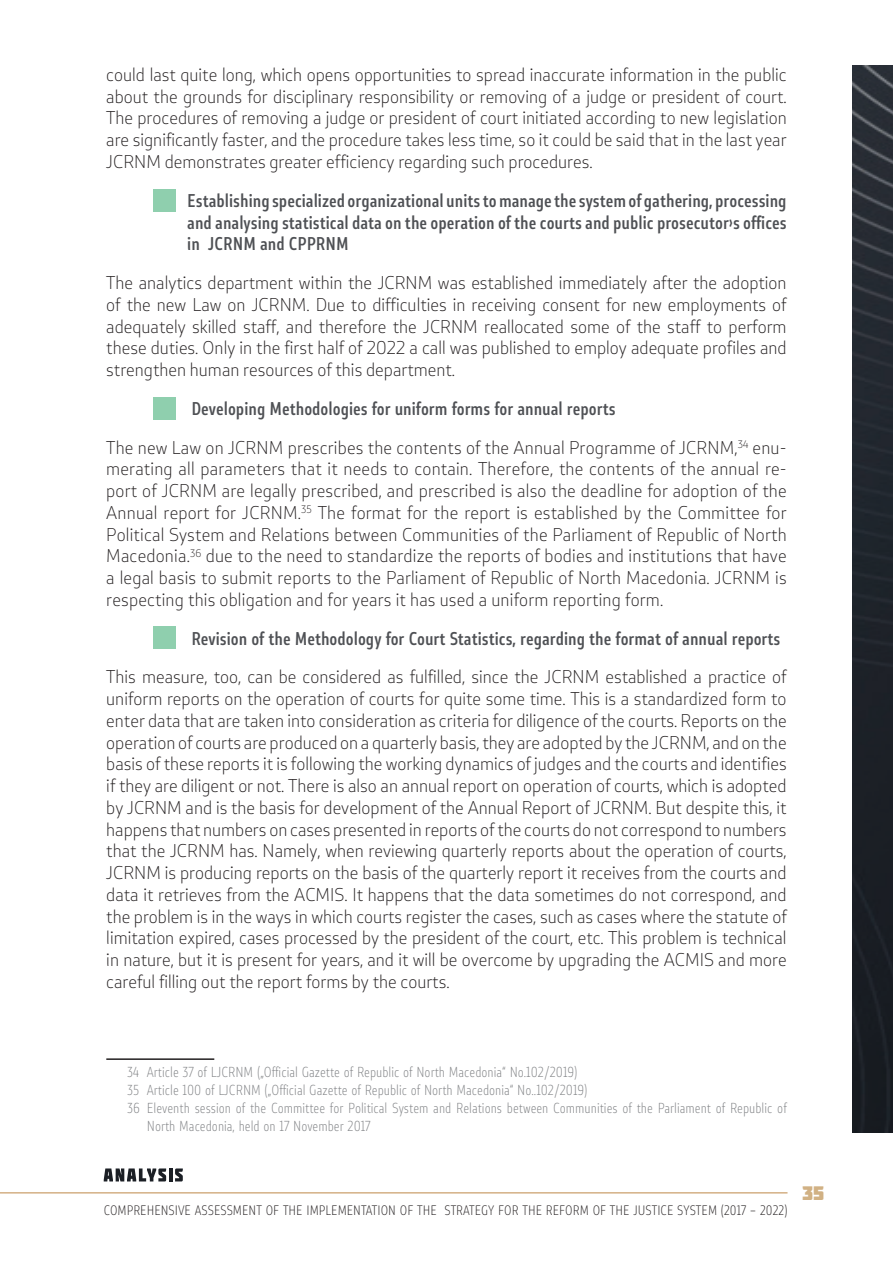
<style>
.page{position:relative;width:893px;height:1263px;background:#fff}
.page>*{position:absolute;margin:0;border:0;box-sizing:border-box;transform-origin:0 0}
.t1{font:19.5px "Molot";color:#d1b184}
.t2{font:300 17.25px/21.8px "Stobi Sans";color:#231f20;text-align:justify}
.t3{font:500 17.25px/21.8px "Stobi Sans Cn";color:#4e5054;text-align:justify}
.Footnote_text{font:300 13.5px/18px "Stobi Sans Cn";color:#808285}
.t4{font:300 12.75px "Stobi Sans Cn";letter-spacing:.005em;color:#231f20}
</style>
<div class="page">
<img style="left:852px;top:66px;width:41px;height:1067px">
<hr style="left:0;top:1192px;width:787px;height:1px;background:#d4b085">
<svg style="left:104px;top:1168px;width:79px;height:13px"></svg>
<hr style="left:106px;top:1058px;width:108px;height:2px;background:#231f20">
<div style="left:153px;top:189px;width:22px;height:22px;background:#8fcfae"></div>
<div style="left:153px;top:397px;width:22px;height:22px;background:#8fcfae"></div>
<div style="left:153px;top:627px;width:22px;height:22px;background:#8fcfae"></div>
<p class="t2" style="left:106px;top:63px;width:682px">could last quite long, which opens opportunities to spread inaccurate information in the public about the grounds for disciplinary responsibility or removing of a judge or president of court.<br>The procedures of removing a judge or president of court initiated according to new legislation are significantly faster, and the procedure takes less time, so it could be said that in the last year JCRNM demonstrates greater efficiency regarding such procedures.</p>
<p class="t3" style="left:187px;top:189px;width:601px;text-indent:-27px">❖ Establishing specialized organizational units to manage the system of gathering, processing and analysing statistical data on the operation of the courts and public prosecutor›s offices in JCRNM and CPPRNM</p>
<p class="t2" style="left:106px;top:271px;width:682px">The analytics department within the JCRNM was established immediately after the adoption of the new Law on JCRNM. Due to difficulties in receiving consent for new employments of adequately skilled staff, and therefore the JCRNM reallocated some of the staff to perform these duties. Only in the first half of 2022 a call was published to employ adequate profiles and strengthen human resources of this department.</p>
<p class="t3" style="left:160px;top:397px;width:457px">❖ Developing Methodologies for uniform forms for annual reports</p>
<p class="t2" style="left:106px;top:436px;width:682px">The new Law on JCRNM prescribes the contents of the Annual Programme of JCRNM,<sup>34</sup> enu&shy;merating all parameters that it needs to contain. Therefore, the contents of the annual re&shy;port of JCRNM are legally prescribed, and prescribed is also the deadline for adoption of the Annual report for JCRNM.<sup>35</sup> The format for the report is established by the Committee for Political System and Relations between Communities of the Parliament of Republic of North Macedonia.<sup>36</sup> due to the need to standardize the reports of bodies and institutions that have a legal basis to submit reports to the Parliament of Republic of North Macedonia. JCRNM is respecting this obligation and for years it has used a uniform reporting form.</p>
<p class="t3" style="left:160px;top:627px;width:622px">❖ Revision of the Methodology for Court Statistics, regarding the format of annual reports</p>
<p class="t2" style="left:106px;top:666px;width:682px">This measure, too, can be considered as fulfilled, since the JCRNM established a practice of uniform reports on the operation of courts for quite some time. This is a standardized form to enter data that are taken into consideration as criteria for diligence of the courts. Reports on the operation of courts are produced on a quarterly basis, they are adopted by the JCRNM, and on the basis of these reports it is following the working dynamics of judges and the courts and identifies if they are diligent or not. There is also an annual report on operation of courts, which is adopted by JCRNM and is the basis for development of the Annual Report of JCRNM. But despite this, it happens that numbers on cases presented in reports of the courts do not correspond to numbers that the JCRNM has. Namely, when reviewing quarterly reports about the operation of courts, JCRNM is producing reports on the basis of the quarterly report it receives from the courts and data it retrieves from the ACMIS. It happens that the data sometimes do not correspond, and the problem is in the ways in which courts register the cases, such as cases where the statute of limitation expired, cases processed by the president of the court, etc. This problem is technical in nature, but it is present for years, and it will be overcome by upgrading the ACMIS and more careful filling out the report forms by the courts.</p>
<p class="Footnote_text" style="left:127px;top:1063px;width:452px">34 Article 37 of LJCRNM („Official Gazette of Republic of North Macedonia“ No.102/2019)</p>
<p class="Footnote_text" style="left:127px;top:1081px;width:462px">35 Article 100 of LJCRNM („Official Gazette of Republic of North Macedonia“ No..102/2019)</p>
<p class="Footnote_text" style="left:147px;top:1099px;width:641px;text-indent:-20px">36 Eleventh session of the Committee for Political System and Relations between Communities of the Parliament of Republic of<br>North Macedonia, held on 17 November 2017</p>
<p class="t4" style="left:104px;top:1202px;width:685px">COMPREHENSIVE ASSESSMENT OF THE IMPLEMENTATION OF THE STRATEGY FOR THE REFORM OF THE JUSTICE SYSTEM (2017 – 2022)</p>
<p class="t1" style="left:802px;top:1181px;width:23px">35</p>
</div>
